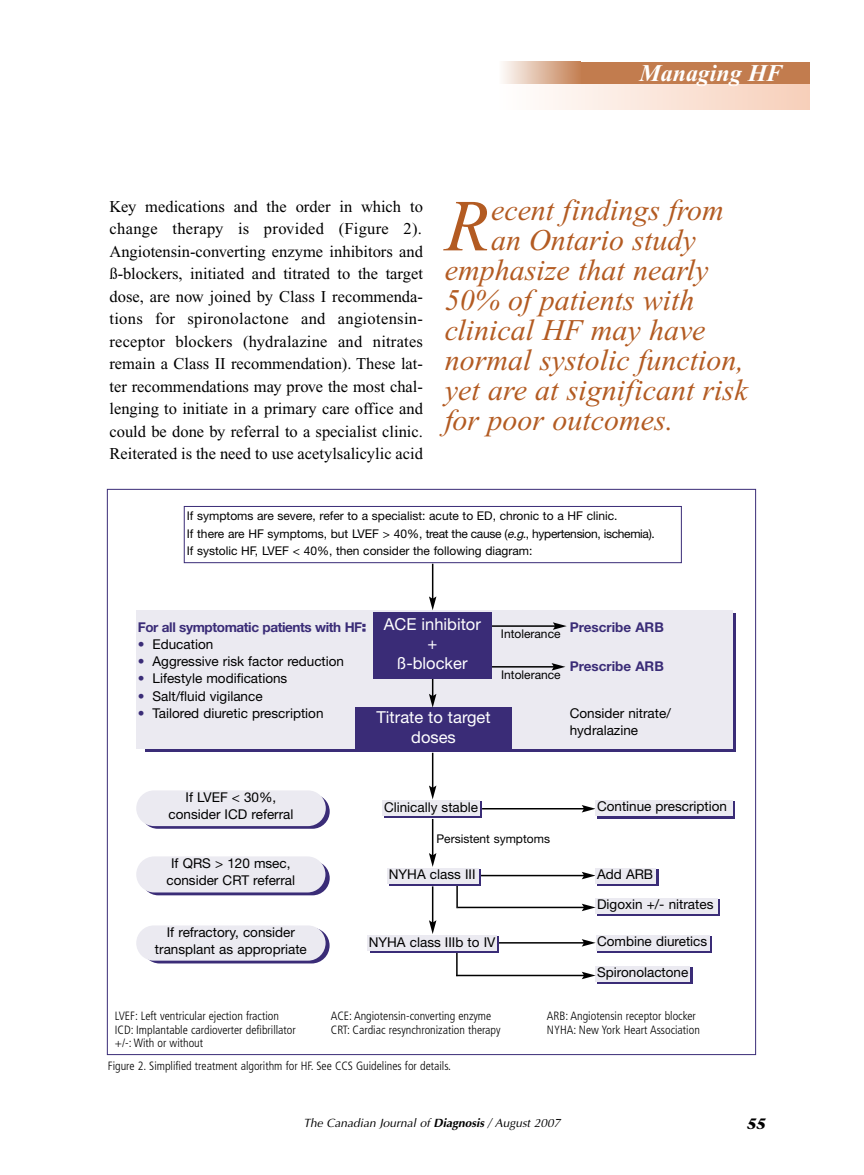
<style>
.page{position:relative;width:864px;height:1175px;background:#fff}
.page>*{position:absolute;margin:0;border:0;box-sizing:border-box;transform-origin:0 0}
.t1{font:italic 73.2px "Times";color:#b35b22}
.t2{font:italic 30px "Times";color:#b35b22}
.t3{font:italic 700 24px "Times";color:#fff}
.t4{font:16.5px/22.5px "Times";color:#000;text-align:justify}
.t5{font:16.5px/19.8px "Helvetica Neue";color:#fff;text-align:center}
.t6{font:italic 700 15px "Stone Serif";color:#000}
.t7{font:13.5px/17.2px "Helvetica Neue";color:#000;text-align:center}
.t8{font:700 13.5px "Helvetica Neue";letter-spacing:-.03em;color:#3a2c77}
.t9{font:700 13.5px "Helvetica Neue";color:#3a2c77}
.t10{font:300 condensed 12px/22.4px "Frutiger";color:#000}
.t11{font:12px/17.2px "Helvetica Neue";color:#000}
.t12{font:italic 12px "Optima";color:#000}
.s1{font-style:italic}
.s2{color:#3a2c77}
.s3{font-weight:700}
</style>
<div class="page">
<hr style="left:456px;top:949px;width:2px;height:27px;background:#000">
<hr style="left:456px;top:881px;width:2px;height:27px;background:#000">
<hr style="left:499px;top:942px;width:85px;height:1px;background:#000">
<svg style="left:582px;top:939px;width:14px;height:7px"></svg>
<hr style="left:480px;top:874px;width:104px;height:2px;background:#000">
<svg style="left:582px;top:871px;width:14px;height:8px"></svg>
<hr style="left:482px;top:808px;width:102px;height:1px;background:#000">
<svg style="left:582px;top:805px;width:14px;height:7px"></svg>
<div style="left:500px;top:68px;width:310px;height:42px;background:linear-gradient(to right,#fffefe,#f7cfba)"></div>
<div style="left:526px;top:62px;width:284px;height:22px;background:#c27c4e"></div>
<div style="left:500px;top:62px;width:80px;height:22px;background:linear-gradient(to right,#fdfbfa,#c58256)"></div>
<div style="left:384px;top:801px;width:98px;height:17px;background:#3a2c77"></div>
<div style="left:383px;top:800px;width:97px;height:16px;background:#ebeaf1"></div>
<div style="left:145px;top:613px;width:590px;height:139px;background:#3a2c77"></div>
<div style="left:136px;top:610px;width:597px;height:139px;background:#ebeaf1"></div>
<div style="left:184px;top:506px;width:498px;height:57px;border:1px solid #3a2c77"></div>
<div style="left:355px;top:707px;width:157px;height:43px;background:#3a2c77"></div>
<div style="left:390px;top:869px;width:91px;height:16px;background:linear-gradient(to right,#ebeaf1,#ebeaf1)"></div>
<div style="left:387px;top:867px;width:92px;height:16px;background:#ebeaf1"></div>
<div style="left:370px;top:936px;width:129px;height:17px;background:#3a2c77"></div>
<div style="left:367px;top:935px;width:130px;height:16px;background:#ebeaf1"></div>
<div style="left:597px;top:801px;width:138px;height:17px;background:#3a2c77"></div>
<div style="left:596px;top:800px;width:137px;height:16px;background:#ebeaf1"></div>
<div style="left:597px;top:869px;width:61px;height:17px;background:linear-gradient(to right,#ebeaf1,#ebeaf1)"></div>
<div style="left:596px;top:868px;width:60px;height:15px;background:#ebeaf1"></div>
<div style="left:597px;top:899px;width:123px;height:17px;background:linear-gradient(to right,#ebeaf1,#ebeaf1)"></div>
<div style="left:596px;top:898px;width:122px;height:15px;background:#ebeaf1"></div>
<svg style="left:597px;top:935px;width:115px;height:17px"></svg>
<div style="left:596px;top:934px;width:113px;height:16px;background:#ebeaf1"></div>
<svg style="left:597px;top:967px;width:96px;height:16px"></svg>
<div style="left:596px;top:965px;width:94px;height:16px;background:#ebeaf1"></div>
<svg style="left:142px;top:927px;width:188px;height:36px"></svg>
<div style="left:136px;top:925px;width:190px;height:35px;background:#ebeaf1;border-radius:18px"></div>
<svg style="left:141px;top:860px;width:189px;height:35px"></svg>
<div style="left:136px;top:856px;width:189px;height:36px;background:#ebeaf1;border-radius:18px"></div>
<svg style="left:141px;top:794px;width:189px;height:34px"></svg>
<div style="left:136px;top:790px;width:190px;height:36px;background:#ebeaf1;border-radius:18px"></div>
<hr style="left:432px;top:563px;width:1px;height:36px;background:#000">
<svg style="left:429px;top:596px;width:7px;height:14px"></svg>
<svg style="left:429px;top:678px;width:7px;height:29px"></svg>
<hr style="left:432px;top:752px;width:1px;height:36px;background:#000">
<svg style="left:429px;top:785px;width:7px;height:14px"></svg>
<hr style="left:432px;top:819px;width:1px;height:36px;background:#000">
<svg style="left:429px;top:853px;width:7px;height:14px"></svg>
<hr style="left:432px;top:886px;width:1px;height:36px;background:#000">
<svg style="left:429px;top:920px;width:7px;height:14px"></svg>
<hr style="left:458px;top:906px;width:126px;height:2px;background:#000">
<svg style="left:582px;top:903px;width:14px;height:8px"></svg>
<hr style="left:456px;top:974px;width:128px;height:2px;background:#000">
<svg style="left:582px;top:971px;width:14px;height:8px"></svg>
<hr style="left:487px;top:625px;width:68px;height:2px;background:#000">
<svg style="left:553px;top:622px;width:14px;height:8px"></svg>
<hr style="left:486px;top:666px;width:68px;height:1px;background:#000">
<svg style="left:552px;top:663px;width:13px;height:7px"></svg>
<div style="left:373px;top:611px;width:119px;height:67px;background:#3a2c77"></div>
<h3 class="t3" style="left:639px;top:65px;width:145px">Managing HF</h3>
<p class="t4" style="left:109px;top:196px;width:315px">Key medications and the order in which to change therapy is provided (Figure 2).<br>Angiotensin-converting enzyme inhibitors and ß-blockers, initiated and titrated to the target dose, are now joined by Class I recommenda&shy;tions for spironolactone and angiotensin&shy;receptor blockers (hydralazine and nitrates remain a Class II recommendation). These lat&shy;ter recommendations may prove the most chal&shy;lenging to initiate in a primary care office and could be done by referral to a specialist clinic.<br>Reiterated is the need to use acetylsalicylic acid</p>
<h1 class="t1" style="left:445px;top:199px;width:46px">R</h1>
<h2 class="t2" style="left:491px;top:199px;width:234px">ecent findings from</h2>
<h2 class="t2" style="left:491px;top:229px;width:206px">an Ontario study</h2>
<h2 class="t2" style="left:445px;top:259px;width:265px">emphasize that nearly</h2>
<h2 class="t2" style="left:445px;top:289px;width:251px">50% of patients with</h2>
<h2 class="t2" style="left:445px;top:319px;width:262px">clinical HF may have</h2>
<h2 class="t2" style="left:445px;top:349px;width:300px">normal systolic function,</h2>
<h2 class="t2" style="left:445px;top:379px;width:304px">yet are at significant risk</h2>
<h2 class="t2" style="left:445px;top:409px;width:230px">for poor outcomes.</h2>
<p class="t11" style="left:187px;top:508px;width:469px">If symptoms are severe, refer to a specialist: acute to ED, chronic to a HF clinic.<br>If there are HF symptoms, but LVEF &gt; 40%, treat the cause (<span class="s1">e.g.</span>, hypertension, ischemia).<br>If systolic HF, LVEF &lt; 40%, then consider the following diagram:</p>
<p class="t5" style="left:384px;top:615px;width:98px">ACE inhibitor +<br>ß-blocker</p>
<p class="t8" style="left:138px;top:622px;width:230px">For all symptomatic patients with HF:</p>
<p class="t9" style="left:570px;top:622px;width:96px">Prescribe ARB</p>
<p class="t7" style="left:138px;top:636px;width:77px"><span class="s2">•</span> Education</p>
<p class="t7" style="left:138px;top:654px;width:208px"><span class="s2">•</span> Aggressive risk factor reduction</p>
<p class="t7" style="left:138px;top:671px;width:151px"><span class="s2">•</span> Lifestyle modifications</p>
<p class="t11" style="left:501px;top:626px;width:61px">Intolerance</p>
<p class="t11" style="left:501px;top:667px;width:61px">Intolerance</p>
<p class="t9" style="left:570px;top:661px;width:96px">Prescribe ARB</p>
<p class="t7" style="left:138px;top:688px;width:126px"><span class="s2">•</span> Salt/fluid vigilance</p>
<p class="t7" style="left:138px;top:705px;width:187px"><span class="s2">•</span> Tailored diuretic prescription</p>
<p class="t7" style="left:570px;top:705px;width:103px;text-align:left">Consider nitrate/ hydralazine</p>
<p class="t5" style="left:377px;top:709px;width:116px">Titrate to target doses</p>
<p class="t7" style="left:169px;top:789px;width:126px">If LVEF &lt; 30%, consider ICD referral</p>
<p class="t7" style="left:166px;top:855px;width:130px">If QRS &gt; 120 msec, consider CRT referral</p>
<p class="t7" style="left:155px;top:924px;width:153px">If refractory, consider transplant as appropriate</p>
<p class="t7" style="left:384px;top:799px;width:96px">Clinically stable</p>
<p class="t11" style="left:437px;top:831px;width:115px">Persistent symptoms</p>
<p class="t7" style="left:389px;top:867px;width:88px">NYHA class III</p>
<p class="t7" style="left:369px;top:934px;width:128px">NYHA class IIIb to IV</p>
<p class="t7" style="left:597px;top:799px;width:132px">Continue prescription</p>
<p class="t7" style="left:597px;top:867px;width:58px">Add ARB</p>
<p class="t7" style="left:597px;top:897px;width:118px">Digoxin +/- nitrates</p>
<p class="t7" style="left:597px;top:934px;width:112px">Combine diuretics</p>
<p class="t7" style="left:597px;top:965px;width:93px">Spironolactone</p>
<p class="t10" style="left:115px;top:1005px;width:166px">LVEF: Left ventricular ejection fraction</p>
<p class="t10" style="left:331px;top:1005px;width:162px">ACE: Angiotensin-converting enzyme</p>
<p class="t10" style="left:547px;top:1005px;width:150px">ARB: Angiotensin receptor blocker</p>
<p class="t10" style="left:115px;top:1019px;width:182px">ICD: Implantable cardioverter defibrillator</p>
<p class="t10" style="left:331px;top:1019px;width:171px">CRT: Cardiac resynchronization therapy</p>
<p class="t10" style="left:547px;top:1019px;width:154px">NYHA: New York Heart Association</p>
<p class="t10" style="left:108px;top:1032px;width:345px;text-indent:7px">+/-: With or without<br>Figure 2. Simplified treatment algorithm for HF. See CCS Guidelines for details.</p>
<p class="t12" style="left:304px;top:1115px;width:258px">The Canadian Journal of <span class="s3">Diagnosis</span> / August 2007</p>
<p class="t6" style="left:747px;top:1117px;width:20px">55</p>
</div>
